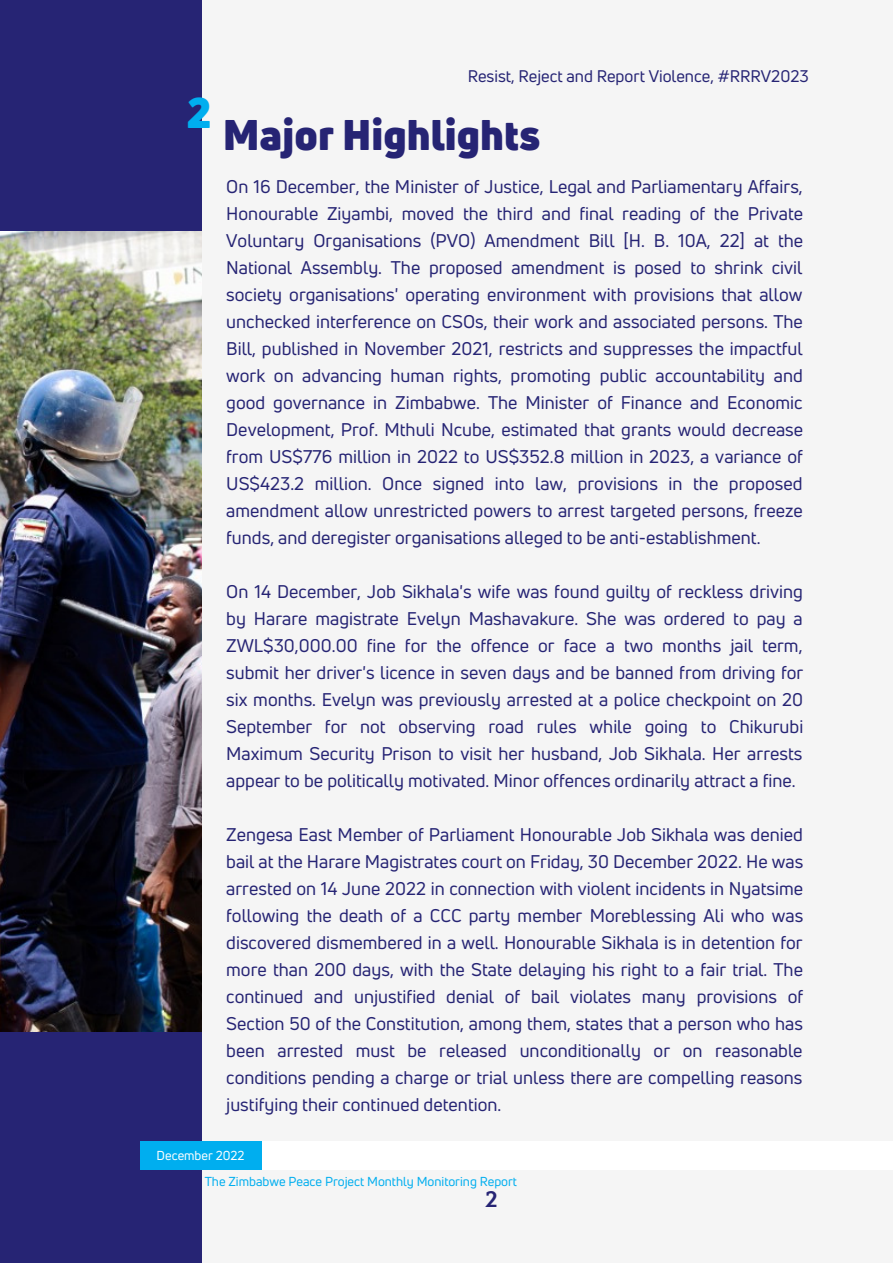
<style>
.page{position:relative;width:893px;height:1264px;background:#fff}
.page>*{position:absolute;margin:0;border:0;box-sizing:border-box;transform-origin:0 0}
.t1{font:900 42px "Uni Neue";color:#262474}
.t2{font:900 42px "Uni Neue";color:#00aeef}
.t3{font:25.35px "OS Aran 600";color:#262474}
.t4{font:18px/27px "Uni Neue";color:#262474;text-align:justify}
.t5{font:16.5px "Uni Neue";color:#262474}
.t6{font:12.75px "Uni Neue";color:#00aeef}
.t7{font:12.75px "Uni Neue";color:#fff}
</style>
<div class="page">
<div style="left:0;top:0;width:892px;height:1262px;background:#f5f5f5"></div>
<div style="left:257px;top:1141px;width:635px;height:28px;background:#fff"></div>
<div style="left:0;top:1007px;width:202px;height:255px;background:#262474"></div>
<div style="left:140px;top:1141px;width:122px;height:28px;background:#00aeef"></div>
<div style="left:0;top:0;width:202px;height:248px;background:#262474"></div>
<img style="left:0;top:231px;width:201px;height:800px">
<h1 class="t2" style="left:187px;top:84px;width:26px">2</h1>
<p class="t5" style="left:467px;top:65px;width:343px">Resist, Reject and Report Violence, #RRRV2023</p>
<h1 class="t1" style="left:223px;top:106px;width:319px">Major Highlights</h1>
<p class="t4" style="left:226px;top:173px;width:578px">On 16 December, the Minister of Justice, Legal and Parliamentary Affairs, Honourable Ziyambi, moved the third and final reading of the Private Voluntary Organisations (PVO) Amendment Bill [H. B. 10A, 22] at the National Assembly. The proposed amendment is posed to shrink civil society organisations' operating environment with provisions that allow unchecked interference on CSOs, their work and associated persons. The Bill, published in November 2021, restricts and suppresses the impactful work on advancing human rights, promoting public accountability and good governance in Zimbabwe. The Minister of Finance and Economic Development, Prof. Mthuli Ncube, estimated that grants would decrease from US$776 million in 2022 to US$352.8 million in 2023, a variance of US$423.2 million. Once signed into law, provisions in the proposed amendment allow unrestricted powers to arrest targeted persons, freeze funds, and deregister organisations alleged to be anti-establishment.</p>
<p class="t4" style="left:226px;top:578px;width:578px">On 14 December, Job Sikhala's wife was found guilty of reckless driving by Harare magistrate Evelyn Mashavakure. She was ordered to pay a ZWL$30,000.00 fine for the offence or face a two months jail term, submit her driver's licence in seven days and be banned from driving for six months. Evelyn was previously arrested at a police checkpoint on 20<br>September for not observing road rules while going to Chikurubi Maximum Security Prison to visit her husband, Job Sikhala. Her arrests appear to be politically motivated. Minor offences ordinarily attract a fine.</p>
<p class="t4" style="left:226px;top:820px;width:578px">Zengesa East Member of Parliament Honourable Job Sikhala was denied bail at the Harare Magistrates court on Friday, 30 December 2022. He was arrested on 14 June 2022 in connection with violent incidents in Nyatsime following the death of a CCC party member Moreblessing Ali who was discovered dismembered in a well. Honourable Sikhala is in detention for more than 200 days, with the State delaying his right to a fair trial. The continued and unjustified denial of bail violates many provisions of Section 50 of the Constitution, among them, states that a person who has been arrested must be released unconditionally or on reasonable conditions pending a charge or trial unless there are compelling reasons justifying their continued detention.</p>
<p class="t7" style="left:157px;top:1146px;width:90px">December 2022</p>
<p class="t6" style="left:205px;top:1172px;width:314px">The Zimbabwe Peace Project Monthly Monitoring Report</p>
<h2 class="t3" style="left:485px;top:1188px;width:14px">2</h2>
</div>
